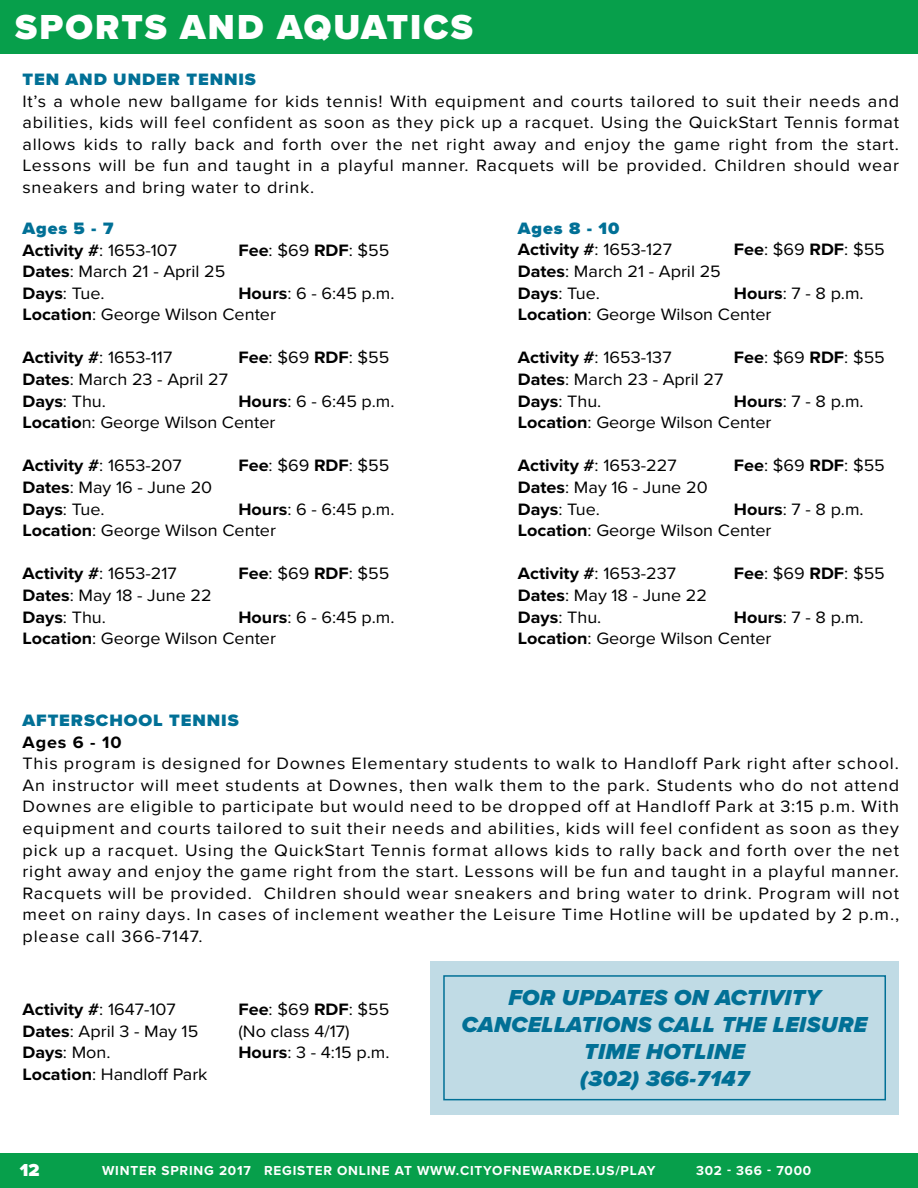
<style>
.page{position:relative;width:918px;height:1188px;background:#fff}
.page>*{position:absolute;margin:0;border:0;box-sizing:border-box;transform-origin:0 0}
.t1{font:900 36px "Proxima Nova";letter-spacing:.06em;color:#fff}
.t2{font:italic 900 22.5px/27px "Proxima Nova";letter-spacing:.02em;color:#017096;text-align:center}
.t3{font:900 18px "Proxima Nova";color:#fff}
.t4{font:17.1px/21.6px "Proxima Nova";color:#000;scale:1.05 1}
.t5{font:700 17.1px/21.6px "Proxima Nova";color:#000;scale:1.05 1}
.t6{font:900 17.1px "Proxima Nova";letter-spacing:.05em;color:#017096;scale:1.05 1}
.t7{font:700 13.5px "Proxima Nova";letter-spacing:.06em;color:#fff}
.s1{font-weight:900;color:#017096}
.s2{font-weight:400}
.s3{font-weight:700}
</style>
<div class="page">
<div style="left:430px;top:961px;width:469px;height:153px;background:#c0dbe5"></div>
<div style="left:443px;top:975px;width:443px;height:125px;border:2px solid #017096"></div>
<div style="left:0;top:0;width:918px;height:54px;background:#079f4b"></div>
<div style="left:0;top:1153px;width:918px;height:35px;background:#079f4b"></div>
<h1 class="t1" style="left:15px;top:5px;width:459px">SPORTS AND AQUATICS</h1>
<p class="t6" style="left:22px;top:69px;width:224px">TEN AND UNDER TENNIS</p>
<p class="t4" style="left:22px;top:90px;width:836px;text-align:justify">It’s a whole new ballgame for kids tennis! With equipment and courts tailored to suit their needs and abilities, kids will feel confident as soon as they pick up a racquet. Using the QuickStart Tennis format allows kids to rally back and forth over the net right away and enjoy the game right from the start.<br>Lessons will be fun and taught in a playful manner. Racquets will be provided. Children should wear sneakers and bring water to drink.</p>
<p class="t5" style="left:22px;top:217px;width:149px"><span class="s1">Ages 5 - 7<br></span>Activity #<span class="s2">: 1653-107</span></p>
<p class="t4" style="left:238px;top:239px;width:145px"><span class="s3">Fee</span>: $69 <span class="s3">RDF</span>: $55</p>
<p class="t5" style="left:518px;top:217px;width:148px"><span class="s1">Ages 8 - 10<br></span>Activity #<span class="s2">: 1653-127</span></p>
<p class="t4" style="left:734px;top:239px;width:145px"><span class="s3">Fee</span>: $69 <span class="s3">RDF</span>: $55</p>
<p class="t4" style="left:22px;top:261px;width:195px"><span class="s3">Dates</span>: March 21 - April 25<br><span class="s3">Days</span>: Tue.</p>
<p class="t4" style="left:22px;top:283px;width:356px;text-indent:216px"><span class="s3">Hours</span>: 6 - 6:45 p.m.<br><span class="s3">Location</span>: George Wilson Center</p>
<p class="t5" style="left:22px;top:347px;width:144px">Activity #<span class="s2">: 1653-117</span></p>
<p class="t4" style="left:238px;top:347px;width:145px"><span class="s3">Fee</span>: $69 <span class="s3">RDF</span>: $55</p>
<p class="t4" style="left:22px;top:369px;width:197px"><span class="s3">Dates</span>: March 23 - April 27<br><span class="s3">Days</span>: Thu.</p>
<p class="t4" style="left:22px;top:391px;width:356px;text-indent:216px"><span class="s3">Hours</span>: 6 - 6:45 p.m.<br><span class="s3">Locatio</span>n: George Wilson Center</p>
<p class="t5" style="left:22px;top:455px;width:153px">Activity #<span class="s2">: 1653-207</span></p>
<p class="t4" style="left:238px;top:455px;width:145px"><span class="s3">Fee</span>: $69 <span class="s3">RDF</span>: $55</p>
<p class="t4" style="left:22px;top:477px;width:182px"><span class="s3">Dates</span>: May 16 - June 20<br><span class="s3">Days</span>: Tue.</p>
<p class="t4" style="left:22px;top:499px;width:356px;text-indent:216px"><span class="s3">Hours</span>: 6 - 6:45 p.m.<br><span class="s3">Location</span>: George Wilson Center</p>
<p class="t5" style="left:22px;top:563px;width:148px">Activity #<span class="s2">: 1653-217</span></p>
<p class="t4" style="left:238px;top:563px;width:145px"><span class="s3">Fee</span>: $69 <span class="s3">RDF</span>: $55</p>
<p class="t4" style="left:22px;top:585px;width:182px"><span class="s3">Dates</span>: May 18 - June 22<br><span class="s3">Days</span>: Thu.</p>
<p class="t4" style="left:22px;top:607px;width:356px;text-indent:216px"><span class="s3">Hours</span>: 6 - 6:45 p.m.<br><span class="s3">Location</span>: George Wilson Center</p>
<p class="t4" style="left:518px;top:261px;width:195px"><span class="s3">Dates</span>: March 21 - April 25<br><span class="s3">Days</span>: Tue.</p>
<p class="t4" style="left:518px;top:282px;width:331px;text-indent:216px"><span class="s3">Hours</span>: 7 - 8 p.m.<br><span class="s3">Location</span>: George Wilson Center</p>
<p class="t5" style="left:518px;top:347px;width:148px">Activity #<span class="s2">: 1653-137</span></p>
<p class="t4" style="left:734px;top:347px;width:145px"><span class="s3">Fee</span>: $69 <span class="s3">RDF</span>: $55</p>
<p class="t4" style="left:518px;top:369px;width:197px"><span class="s3">Dates</span>: March 23 - April 27<br><span class="s3">Days</span>: Thu.</p>
<p class="t4" style="left:518px;top:390px;width:331px;text-indent:216px"><span class="s3">Hours</span>: 7 - 8 p.m.<br><span class="s3">Location</span>: George Wilson Center</p>
<p class="t5" style="left:518px;top:455px;width:153px">Activity #<span class="s2">: 1653-227</span></p>
<p class="t4" style="left:734px;top:455px;width:145px"><span class="s3">Fee</span>: $69 <span class="s3">RDF</span>: $55</p>
<p class="t4" style="left:518px;top:477px;width:182px"><span class="s3">Dates</span>: May 16 - June 20<br><span class="s3">Days</span>: Tue.</p>
<p class="t4" style="left:518px;top:498px;width:331px;text-indent:216px"><span class="s3">Hours</span>: 7 - 8 p.m.<br><span class="s3">Location</span>: George Wilson Center</p>
<p class="t5" style="left:518px;top:563px;width:152px">Activity #<span class="s2">: 1653-237</span></p>
<p class="t4" style="left:734px;top:563px;width:145px"><span class="s3">Fee</span>: $69 <span class="s3">RDF</span>: $55</p>
<p class="t4" style="left:518px;top:585px;width:182px"><span class="s3">Dates</span>: May 18 - June 22<br><span class="s3">Days</span>: Thu.</p>
<p class="t4" style="left:518px;top:606px;width:331px;text-indent:216px"><span class="s3">Hours</span>: 7 - 8 p.m.<br><span class="s3">Location</span>: George Wilson Center</p>
<p class="t6" style="left:22px;top:710px;width:208px">AFTERSCHOOL TENNIS</p>
<p class="t5" style="left:22px;top:731px;width:96px">Ages 6 - 10</p>
<p class="t4" style="left:22px;top:753px;width:836px;text-align:justify">This program is designed for Downes Elementary students to walk to Handloff Park right after school.<br>An instructor will meet students at Downes, then walk them to the park. Students who do not attend Downes are eligible to participate but would need to be dropped off at Handloff Park at 3:15 p.m. With equipment and courts tailored to suit their needs and abilities, kids will feel confident as soon as they pick up a racquet. Using the QuickStart Tennis format allows kids to rally back and forth over the net right away and enjoy the game right from the start. Lessons will be fun and taught in a playful manner.<br>Racquets will be provided. Children should wear sneakers and bring water to drink. Program will not meet on rainy days. In cases of inclement weather the Leisure Time Hotline will be updated by 2 p.m., please call 366-7147.</p>
<p class="t5" style="left:22px;top:998px;width:148px">Activity #<span class="s2">: 1647-107</span></p>
<p class="t4" style="left:238px;top:999px;width:145px"><span class="s3">Fee</span>: $69 <span class="s3">RDF</span>: $55</p>
<p class="t4" style="left:22px;top:1021px;width:169px"><span class="s3">Dates</span>: April 3 - May 15</p>
<p class="t4" style="left:238px;top:1021px;width:107px">(No class 4/17)</p>
<p class="t4" style="left:22px;top:1042px;width:86px"><span class="s3">Days</span>: Mon.</p>
<p class="t4" style="left:238px;top:1042px;width:145px"><span class="s3">Hours</span>: 3 - 4:15 p.m.</p>
<p class="t4" style="left:22px;top:1064px;width:178px"><span class="s3">Location</span>: Handloff Park</p>
<h2 class="t2" style="left:462px;top:985px;width:407px">FOR UPDATES ON ACTIVITY<br>CANCELLATIONS CALL THE LEISURE<br>TIME HOTLINE<br>(302) 366-7147</h2>
<p class="t3" style="left:20px;top:1159px;width:21px">12</p>
<p class="t7" style="left:102px;top:1161px;width:555px">WINTER SPRING 2017 REGISTER ONLINE AT WWW.CITYOFNEWARKDE.US/PLAY</p>
<p class="t7" style="left:696px;top:1161px;width:117px">302 - 366 - 7000</p>
</div>
